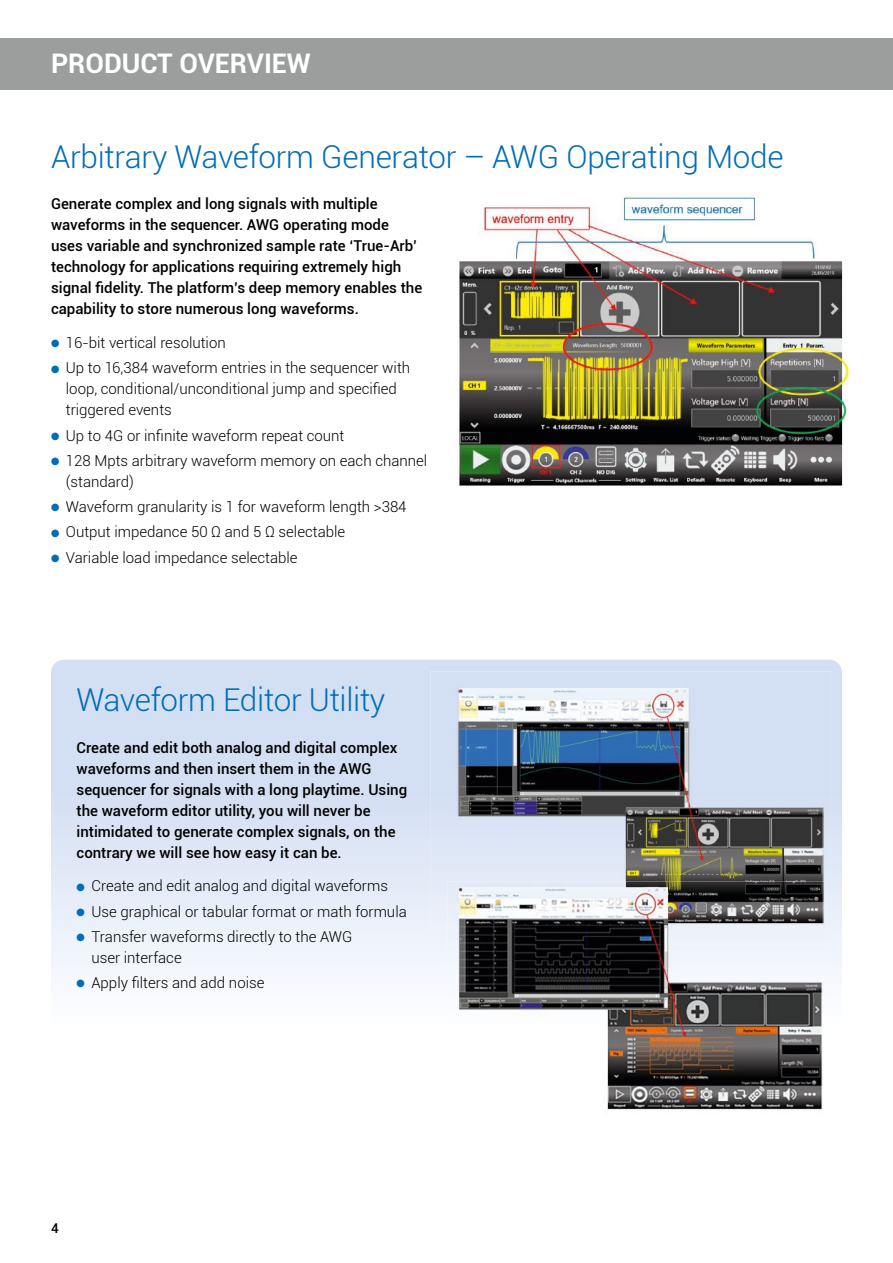
<style>
.page{position:relative;width:893px;height:1263px;background:#fff}
.page>*{position:absolute;margin:0;border:0;box-sizing:border-box;transform-origin:0 0}
.t1{font:300 31.5px "Roboto";letter-spacing:-.01em;color:#006db8}
.t2{font:700 27px "Roboto";color:#fff}
.t3{font:500 15px/21px "Roboto";color:#000}
.t4{font:300 15px/21px "Roboto";color:#000}
.t5{font:500 13.5px "Roboto";color:#000}
.s1{color:#006db8}
</style>
<div class="page">
<svg style="left:51px;top:660px;width:791px;height:313px;background:#dce5f5"></svg>
<div style="left:0;top:38px;width:893px;height:51px;background:#9c9d9d"></div>
<img style="left:458px;top:193px;width:391px;height:293px">
<img style="left:430px;top:671px;width:402px;height:259px">
<img style="left:459px;top:688px;width:229px;height:128px">
<img style="left:626px;top:807px;width:196px;height:74px">
<img style="left:448px;top:881px;width:379px;height:229px">
<img style="left:459px;top:887px;width:209px;height:122px">
<h2 class="t2" style="left:51px;top:45px;width:261px">PRODUCT OVERVIEW</h2>
<h1 class="t1" style="left:51px;top:135px;width:734px">Arbitrary Waveform Generator – AWG Operating Mode</h1>
<p class="t3" style="left:51px;top:193px;width:373px">Generate complex and long signals with multiple waveforms in the sequencer. AWG operating mode uses variable and synchronized sample rate ‘True-Arb’ technology for applications requiring extremely high signal fidelity. The platform’s deep memory enables the capability to store numerous long waveforms.</p>
<p class="t4" style="left:51px;top:332px;width:176px"><span class="s1">●</span> 16-bit vertical resolution</p>
<p class="t4" style="left:66px;top:357px;width:346px;text-indent:-15px"><span class="s1">●</span> Up to 16,384 waveform entries in the sequencer with loop, conditional/unconditional jump and specified triggered events</p>
<p class="t4" style="left:51px;top:424px;width:295px"><span class="s1">●</span> Up to 4G or infinite waveform repeat count</p>
<p class="t4" style="left:66px;top:449px;width:363px;text-indent:-15px"><span class="s1">●</span> 128 Mpts arbitrary waveform memory on each channel (standard)</p>
<p class="t4" style="left:51px;top:496px;width:357px"><span class="s1">●</span> Waveform granularity is 1 for waveform length &gt;384</p>
<p class="t4" style="left:51px;top:521px;width:296px"><span class="s1">●</span> Output impedance 50 Ω and 5 Ω selectable</p>
<p class="t4" style="left:51px;top:546px;width:248px"><span class="s1">●</span> Variable load impedance selectable</p>
<h1 class="t1" style="left:77px;top:678px;width:310px">Waveform Editor Utility</h1>
<p class="t3" style="left:77px;top:736px;width:332px">Create and edit both analog and digital complex waveforms and then insert them in the AWG sequencer for signals with a long playtime. Using the waveform editor utility, you will never be intimidated to generate complex signals, on the contrary we will see how easy it can be.</p>
<p class="t4" style="left:77px;top:875px;width:313px"><span class="s1">●</span> Create and edit analog and digital waveforms</p>
<p class="t4" style="left:77px;top:900px;width:332px"><span class="s1">●</span> Use graphical or tabular format or math formula</p>
<p class="t4" style="left:91px;top:925px;width:262px;text-indent:-15px"><span class="s1">●</span> Transfer waveforms directly to the AWG user interface</p>
<p class="t4" style="left:77px;top:972px;width:189px"><span class="s1">●</span> Apply filters and add noise</p>
<p class="t5" style="left:51px;top:1219px;width:9px">4</p>
</div>
